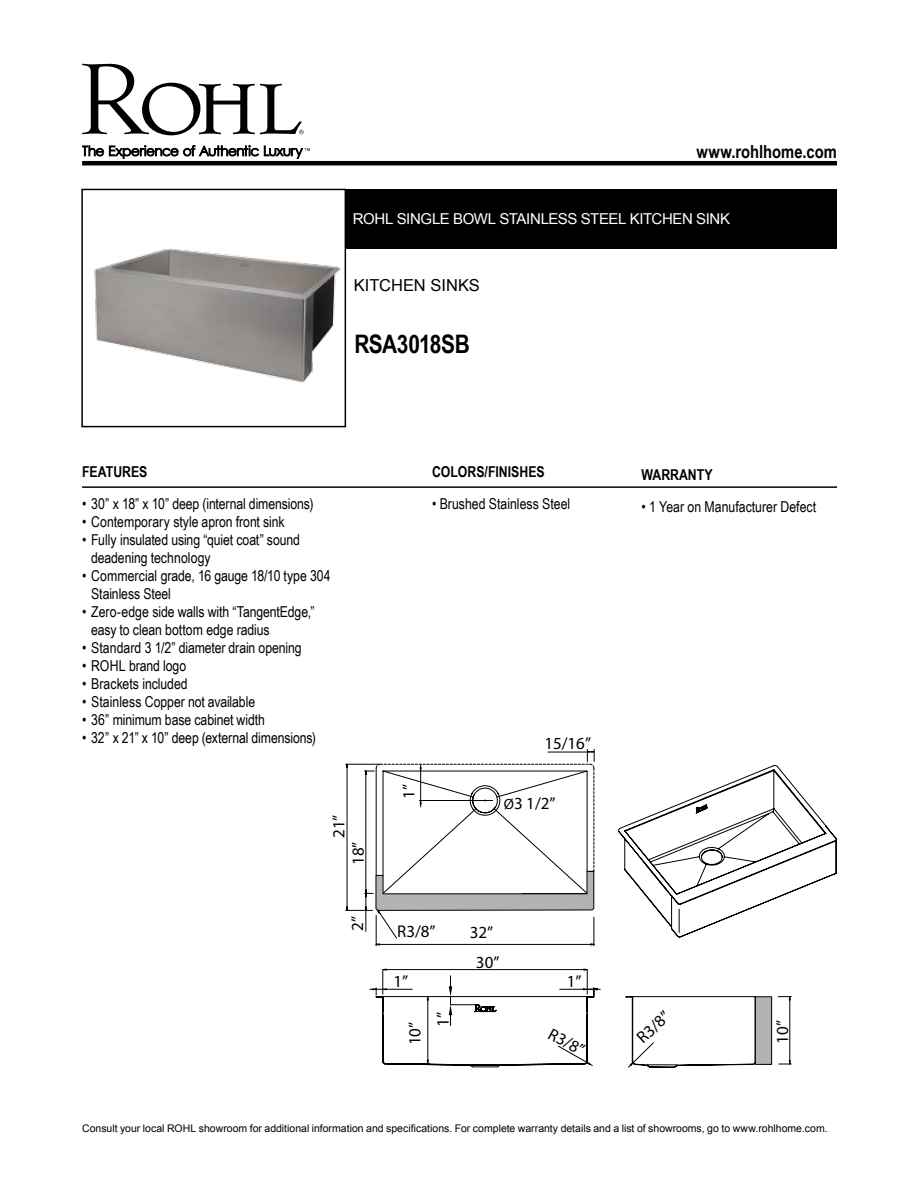
<style>
.page{position:relative;width:918px;height:1188px;background:#fff}
.page>*{position:absolute;margin:0;border:0;box-sizing:border-box;transform-origin:0 0}
.t1{font:700 25.5px "Arial Narrow";letter-spacing:-.02em;color:#000}
.t2{font:700 18px "Arial Narrow";color:#000}
.t3{font:17.4px "Myriad Pro";color:#000}
.t4{font:16.95px "Myriad Pro";color:#000}
.t5{font:16.5px "Arial";color:#000}
.t6{font:15px/18px "Arial Narrow";letter-spacing:-.005em;color:#000}
.t7{font:15px "Arial";letter-spacing:-.025em;color:#fff}
.t8{font:700 15px "Arial Narrow";color:#000}
.t9{font:10.5px "Arial";color:#000}
.s1{font-size:14.85px}
</style>
<div class="page">
<svg style="left:82px;top:64px;width:222px;height:71px"></svg>
<svg style="left:82px;top:145px;width:228px;height:14px"></svg>
<hr style="left:82px;top:161px;width:755px;height:4px;background:#000">
<div style="left:346px;top:189px;width:491px;height:59px;background:#000"></div>
<img style="left:94px;top:248px;width:247px;height:135px">
<div style="left:81px;top:189px;width:265px;height:238px;border:2px solid #000"></div>
<hr style="left:82px;top:486px;width:755px;height:2px;background:#000">
<svg style="left:364px;top:763px;width:473px;height:305px"></svg>
<svg style="left:679px;top:909px;width:1px;height:23px"></svg>
<div style="left:755px;top:997px;width:17px;height:67px;background:#b3b3b3"></div>
<div style="left:755px;top:996px;width:17px;height:69px;border:1px solid #000"></div>
<svg style="left:375px;top:749px;width:220px;height:162px"></svg>
<svg style="left:382px;top:970px;width:1px;height:25px"></svg>
<svg style="left:587px;top:969px;width:1px;height:25px"></svg>
<svg style="left:449px;top:976px;width:48px;height:50px"></svg>
<svg style="left:618px;top:765px;width:160px;height:67px"></svg>
<p class="t2" style="left:696px;top:141px;width:142px">www.rohlhome.com</p>
<p class="t7" style="left:353px;top:209px;width:379px">ROHL SINGLE BOWL STAINLESS STEEL KITCHEN SINK</p>
<p class="t5" style="left:354px;top:274px;width:127px">KITCHEN SINKS</p>
<h1 class="t1" style="left:354px;top:330px;width:117px">RSA3018SB</h1>
<p class="t8" style="left:82px;top:463px;width:67px">FEATURES</p>
<p class="t6" style="left:82px;top:494px;width:233px">• 30” x 18” x 10” deep (internal dimensions)</p>
<p class="t6" style="left:82px;top:512px;width:204px">• Contemporary style apron front sink</p>
<p class="t6" style="left:91px;top:530px;width:210px;text-indent:-9px">• Fully insulated using “quiet coat” sound deadening technology</p>
<p class="t6" style="left:91px;top:566px;width:241px;text-indent:-9px">• Commercial grade, 16 gauge 18/10 type 304<br>Stainless Steel</p>
<p class="t6" style="left:91px;top:602px;width:225px;text-indent:-9px">• Zero-edge side walls with “TangentEdge,” easy to clean bottom edge radius</p>
<p class="t6" style="left:82px;top:638px;width:221px">• Standard 3 1/2” diameter drain opening</p>
<p class="t6" style="left:82px;top:656px;width:106px">• ROHL brand logo</p>
<p class="t6" style="left:82px;top:674px;width:107px">• Brackets included</p>
<p class="t6" style="left:82px;top:692px;width:175px">• Stainless Copper not available</p>
<p class="t6" style="left:82px;top:710px;width:184px">• 36” minimum base cabinet width</p>
<p class="t6" style="left:82px;top:728px;width:235px">• 32” x 21” x 10” deep (external dimensions)</p>
<p class="t4" style="left:328px;top:838px;width:25px;rotate:-90deg">21”</p>
<p class="t8" style="left:432px;top:463px;width:114px">COLORS/FINISHES</p>
<p class="t6" style="left:432px;top:494px;width:140px">• Brushed Stainless Steel</p>
<p class="t4" style="left:398px;top:799px;width:16px;rotate:-90deg">1”</p>
<p class="t4" style="left:544px;top:732px;width:48px">15/16”</p>
<p class="t4" style="left:504px;top:793px;width:53px"><span class="s1">Ø</span>3 1/2”</p>
<p class="t4" style="left:348px;top:865px;width:25px;rotate:-90deg">18”</p>
<p class="t4" style="left:347px;top:931px;width:16px;rotate:-90deg">2”</p>
<p class="t4" style="left:397px;top:921px;width:40px">R3/8”</p>
<p class="t4" style="left:470px;top:922px;width:25px">32”</p>
<p class="t4" style="left:476px;top:952px;width:25px">30”</p>
<p class="t4" style="left:393px;top:970px;width:16px">1”</p>
<p class="t4" style="left:567px;top:970px;width:16px">1”</p>
<p class="t4" style="left:404px;top:1045px;width:25px;rotate:-90deg">10”</p>
<p class="t3" style="left:432px;top:1027px;width:17px;rotate:-90deg">1”</p>
<p class="t4" style="left:555px;top:1024px;width:40px;rotate:28deg">R3/8”</p>
<p class="t8" style="left:642px;top:466px;width:73px">WARRANTY</p>
<p class="t6" style="left:642px;top:497px;width:176px">• 1 Year on Manufacturer Defect</p>
<p class="t4" style="left:632px;top:1032px;width:40px;rotate:-43deg">R3/8”</p>
<p class="t4" style="left:772px;top:1044px;width:25px;rotate:-90deg">10”</p>
<p class="t9" style="left:82px;top:1121px;width:747px">Consult your local ROHL showroom for additional information and specifications. For complete warranty details and a list of showrooms, go to www.rohlhome.com.</p>
</div>
